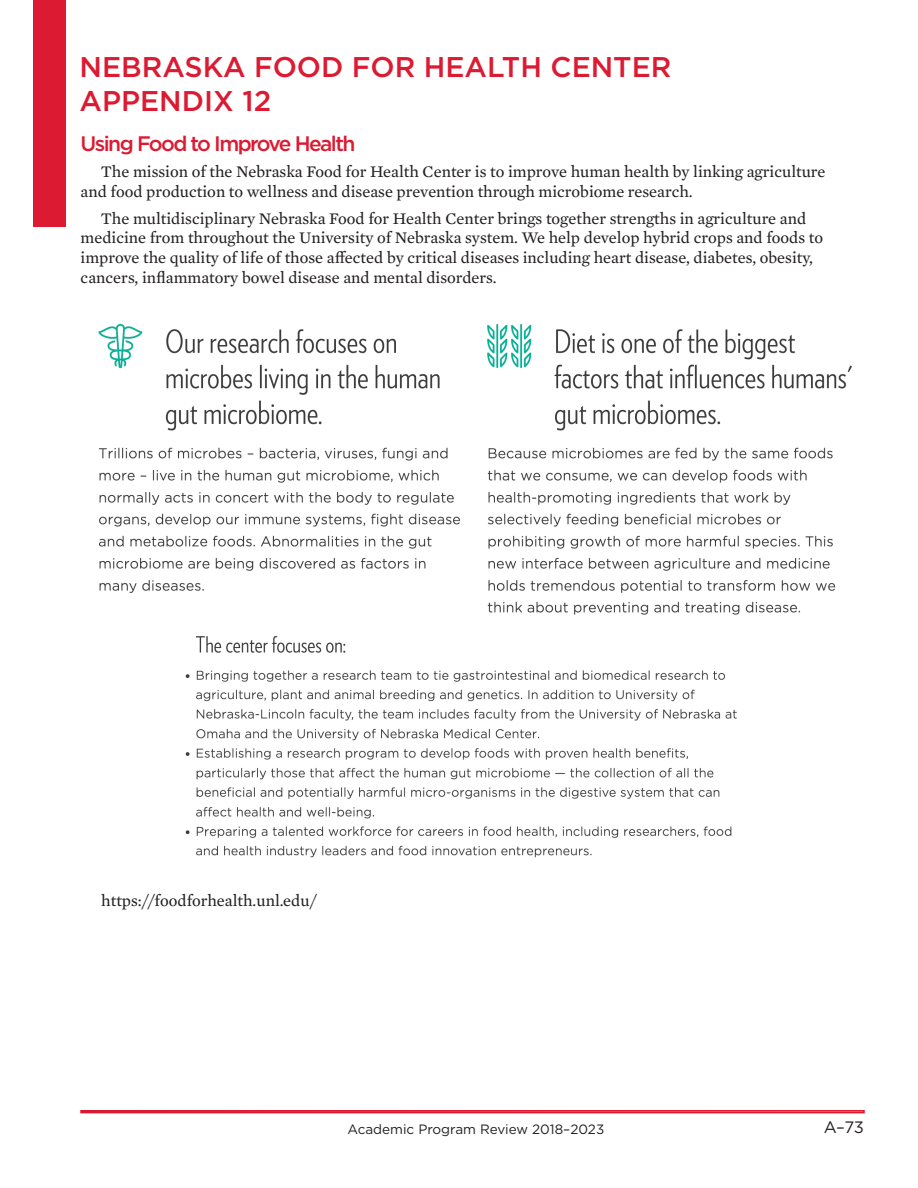
<style>
.page{position:relative;width:918px;height:1188px;background:#fff}
.page>*{position:absolute;margin:0;border:0;box-sizing:border-box;transform-origin:0 0}
._2nd_page_Chapter_Header{font:500 28.5px "Gotham";color:#dc1a32}
.Red_main-head-14_pt_CAPS{font:500 21px "Gotham";letter-spacing:-.075em;color:#dc1a32}
.t1{font:16.5px/19.8px "Mercury Text G2";color:#231f20}
.t2{font:16.5px "Gotham";color:#231f20}
.t3{font:13.5px "Gotham";color:#231f20}
</style>
<div class="page">
<div style="left:34px;top:0;width:32px;height:227px;background:#dc1a32"></div>
<div style="left:80px;top:1110px;width:785px;height:3px;border:2px solid #dc1a32"></div>
<img style="left:98px;top:323px;width:754px;height:535px">
<p class="_2nd_page_Chapter_Header" style="left:80px;top:49px;width:593px">NEBRASKA FOOD FOR HEALTH CENTER</p>
<p class="_2nd_page_Chapter_Header" style="left:80px;top:83px;width:193px">APPENDIX 12</p>
<p class="Red_main-head-14_pt_CAPS" style="left:81px;top:130px;width:276px">Using Food to Improve Health</p>
<p class="t1" style="left:81px;top:161px;width:746px;text-indent:20px">The mission of the Nebraska Food for Health Center is to improve human health by linking agriculture and food production to wellness and disease prevention through microbiome research.</p>
<p class="t1" style="left:81px;top:207px;width:744px;text-indent:20px">The multidisciplinary Nebraska Food for Health Center brings together strengths in agriculture and medicine from throughout the University of Nebraska system. We help develop hybrid crops and foods to improve the quality of life of those affected by critical diseases including heart disease, diabetes, obesity, cancers, inflammatory bowel disease and mental disorders.</p>
<p class="t1" style="left:101px;top:890px;width:217px">https://foodforhealth.unl.edu/</p>
<p class="t3" style="left:347px;top:1121px;width:258px">Academic Program Review 2018–2023</p>
<p class="t2" style="left:824px;top:1116px;width:42px">A–73</p>
</div>
